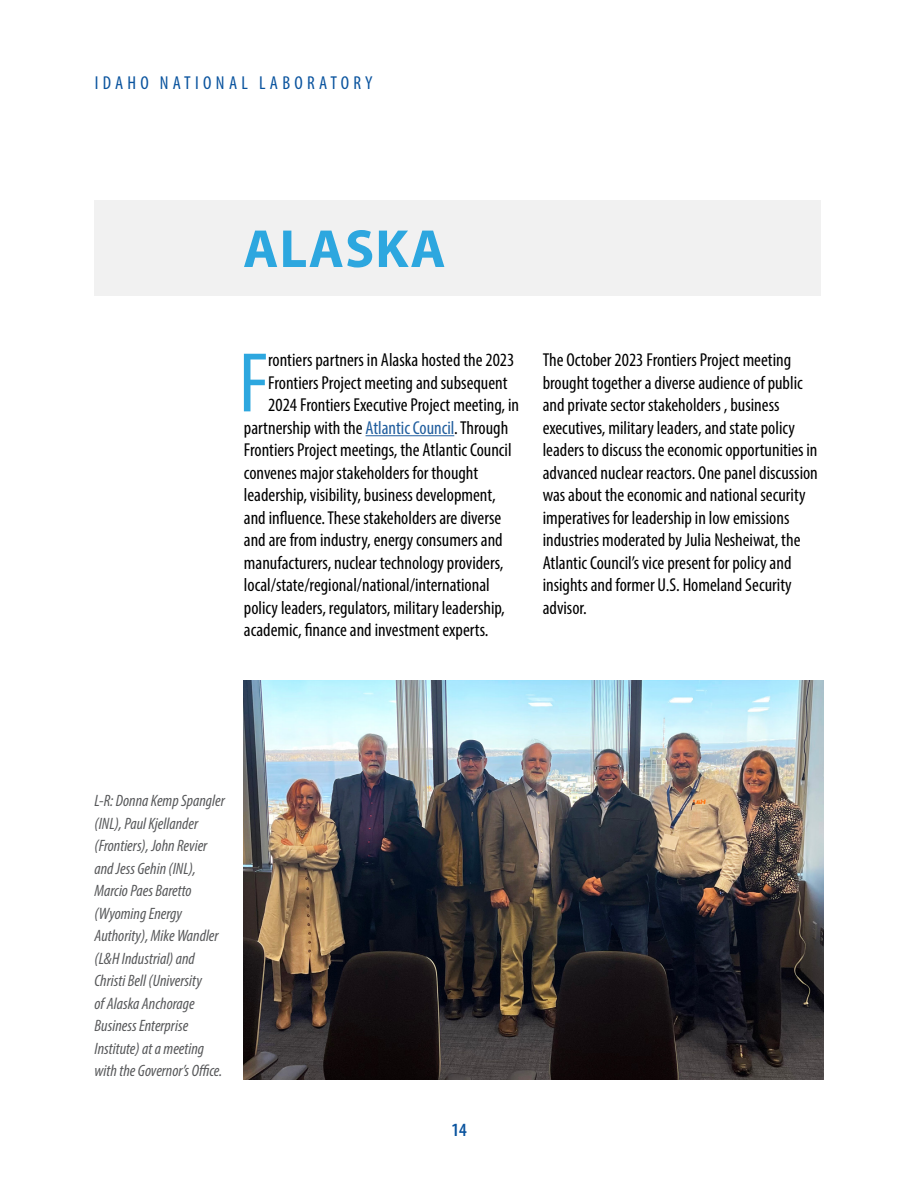
<style>
.page{position:relative;width:918px;height:1188px;background:#fff}
.page>*{position:absolute;margin:0;border:0;box-sizing:border-box;transform-origin:0 0}
.t1{font:condensed 85.5px "Myriad Pro";color:#2da7df}
.t2{font:700 54px "Myriad Pro";letter-spacing:.02em;color:#2da7df}
.t3{font:condensed 18.75px/22.5px "Myriad Pro";color:#000}
.t4{font:condensed 18.75px "Myriad Pro";letter-spacing:.23em;color:#09539e}
.t5{font:600 condensed 18.75px "Myriad Pro";color:#09539e}
.t6{font:italic condensed 16.5px/22.5px "Myriad Pro";color:#58595b}
.s1{color:#215e9e}
</style>
<div class="page">
<hr style="left:366px;top:435px;width:88px;height:1px;background:#215e9e">
<img style="left:244px;top:680px;width:579px;height:400px">
<div style="left:94px;top:201px;width:727px;height:95px;background:#f1f1f1"></div>
<p class="t4" style="left:95px;top:72px;width:279px">IDAHO NATIONAL LABORATORY</p>
<h2 class="t2" style="left:243px;top:214px;width:204px">ALASKA</h2>
<h1 class="t1" style="left:239px;top:331px;width:31px">F</h1>
<p class="t3" style="left:268px;top:349px;width:248px">rontiers partners in Alaska hosted the 2023</p>
<p class="t3" style="left:268px;top:371px;width:241px">Frontiers Project meeting and subsequent</p>
<p class="t3" style="left:268px;top:394px;width:252px">2024 Frontiers Executive Project meeting, in</p>
<p class="t3" style="left:244px;top:416px;width:266px">partnership with the <span class="s1">Atlantic Council</span>. Through</p>
<p class="t3" style="left:244px;top:439px;width:269px">Frontiers Project meetings, the Atlantic Council</p>
<p class="t3" style="left:244px;top:461px;width:236px">convenes major stakeholders for thought</p>
<p class="t3" style="left:244px;top:484px;width:253px">leadership, visibility, business development,</p>
<p class="t3" style="left:244px;top:506px;width:259px">and influence. These stakeholders are diverse</p>
<p class="t3" style="left:244px;top:529px;width:260px">and are from industry, energy consumers and</p>
<p class="t3" style="left:244px;top:551px;width:261px">manufacturers, nuclear technology providers,</p>
<p class="t3" style="left:244px;top:574px;width:247px">local/state/regional/national/international</p>
<p class="t3" style="left:244px;top:596px;width:263px">policy leaders, regulators, military leadership,</p>
<p class="t3" style="left:244px;top:619px;width:246px">academic, finance and investment experts.</p>
<p class="t3" style="left:543px;top:349px;width:277px">The October 2023 Frontiers Project meeting brought together a diverse audience of public and private sector stakeholders , business executives, military leaders, and state policy leaders to discuss the economic opportunities in advanced nuclear reactors. One panel discussion was about the economic and national security imperatives for leadership in low emissions industries moderated by Julia Nesheiwat, the Atlantic Council’s vice present for policy and insights and former U.S. Homeland Security advisor.</p>
<p class="t6" style="left:94px;top:789px;width:132px">L-R: Donna Kemp Spangler (INL), Paul Kjellander (Frontiers), John Revier and Jess Gehin (INL),<br>Marcio Paes Baretto (Wyoming Energy<br>Authority), Mike Wandler (L&amp;H Industrial) and<br>Christi Bell (University<br>of Alaska Anchorage<br>Business Enterprise<br>Institute) at a meeting with the Governor’s Office.</p>
<p class="t5" style="left:451px;top:1118px;width:17px">14</p>
</div>
